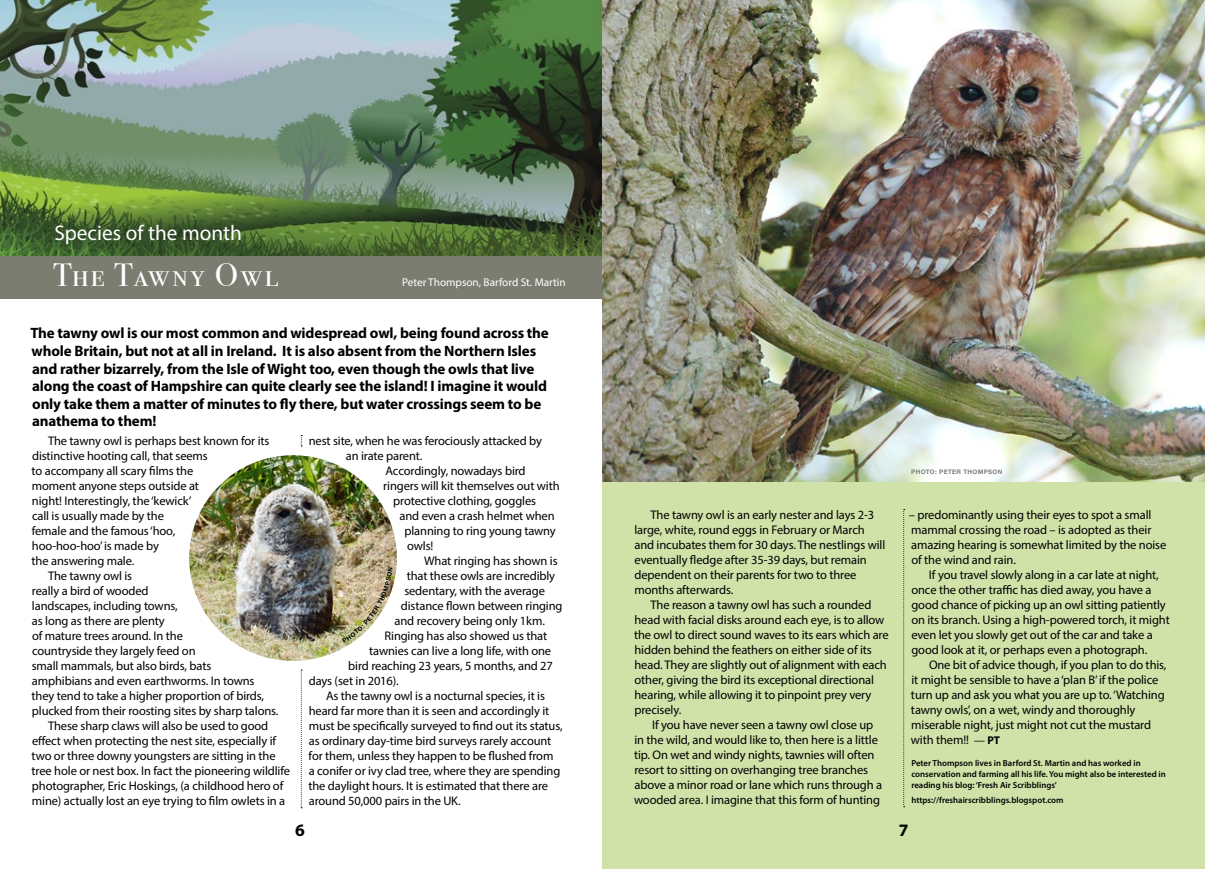
<style>
.page{position:relative;width:1205px;height:869px;background:#fff}
.page>*{position:absolute;margin:0;border:0;box-sizing:border-box;transform-origin:0 0}
.t1{font:32.5px "Bodoni Svty Two SCITCTT";letter-spacing:.07em;color:#fff}
.t2{font:21.25px "Myriad Pro";color:#fff}
.t3{font:700 17.5px "Myriad Pro";color:#000}
.t4{font:700 15px/17.5px "Myriad Pro";letter-spacing:-.01em;color:#000}
.t5{font:12.5px/15px "Myriad Pro";letter-spacing:-.01em;color:#000}
.t6{font:11.25px "Myriad Pro";color:#fff}
.t7{font:600 8.75px/11.2px "Myriad Pro";color:#000}
.t8{font:700 6.25px "Helvetica Neue LT Std";letter-spacing:.05em;color:#7c7c7c}
.s1{font-size:11.25px}
.s2{font-weight:700;font-size:11.25px}
</style>
<div class="page">
<svg style="left:301px;top:669px;width:1px;height:139px"></svg>
<img style="left:0;top:0;width:602px;height:256px">
<div style="left:0;top:256px;width:602px;height:43px;background:#7c7d71"></div>
<div style="left:602px;top:0;width:603px;height:868px;background:#d1e2a9"></div>
<img style="left:602px;top:0;width:603px;height:481px">
<img style="left:189px;top:455px;width:208px;height:205px">
<svg style="left:903px;top:509px;width:2px;height:298px"></svg>
<svg style="left:342px;top:567px;width:51px;height:75px"></svg>
<h2 class="t2" style="left:54px;top:219px;width:189px">Species of the month</h2>
<h1 class="t1" style="left:53px;top:255px;width:226px">The Tawny Owl</h1>
<p class="t6" style="left:402px;top:275px;width:165px">Peter Thompson, Barford St. Martin</p>
<p class="t4" style="left:30px;top:324px;width:520px">The tawny owl is our most common and widespread owl, being found across the whole Britain, but not at all in Ireland. It is also absent from the Northern Isles and rather bizarrely, from the Isle of Wight too, even though the owls that live along the coast of Hampshire can quite clearly see the island! I imagine it would only take them a matter of minutes to fly there, but water crossings seem to be anathema to them!</p>
<p class="t5" style="left:48px;top:432px;width:223px">The tawny owl is perhaps best known for its</p>
<p class="t5" style="left:32px;top:447px;width:177px">distinctive hooting call, that seems</p>
<p class="t5" style="left:32px;top:462px;width:163px">to accompany all scary films the</p>
<p class="t5" style="left:32px;top:477px;width:169px">moment anyone steps outside at</p>
<p class="t5" style="left:32px;top:492px;width:161px">night! Interestingly, the ‘kewick’</p>
<p class="t5" style="left:32px;top:507px;width:133px">call is usually made by the</p>
<p class="t5" style="left:32px;top:522px;width:145px">female and the famous ‘hoo,</p>
<p class="t5" style="left:32px;top:537px;width:128px">hoo-hoo-hoo’ is made by</p>
<p class="t5" style="left:32px;top:552px;width:104px">the answering male.</p>
<p class="t5" style="left:48px;top:567px;width:86px">The tawny owl is</p>
<p class="t5" style="left:32px;top:582px;width:118px">really a bird of wooded</p>
<p class="t5" style="left:32px;top:597px;width:147px">landscapes, including towns,</p>
<p class="t5" style="left:32px;top:612px;width:134px">as long as there are plenty</p>
<p class="t5" style="left:32px;top:627px;width:152px">of mature trees around. In the</p>
<p class="t5" style="left:32px;top:642px;width:165px">countryside they largely feed on</p>
<p class="t5" style="left:32px;top:657px;width:181px">small mammals, but also birds, bats</p>
<p class="t5" style="left:32px;top:672px;width:224px">amphibians and even earthworms. In towns</p>
<p class="t5" style="left:32px;top:687px;width:234px">they tend to take a higher proportion of birds,</p>
<p class="t5" style="left:32px;top:702px;width:248px">plucked from their roosting sites by sharp talons.</p>
<p class="t5" style="left:48px;top:717px;width:222px">These sharp claws will also be used to good</p>
<p class="t5" style="left:32px;top:732px;width:246px">effect when protecting the nest site, especially if</p>
<p class="t5" style="left:32px;top:747px;width:245px">two or three downy youngsters are sitting in the</p>
<p class="t5" style="left:32px;top:762px;width:260px">tree hole or nest box. In fact the pioneering wildlife</p>
<p class="t5" style="left:32px;top:777px;width:253px">photographer, Eric Hoskings, (a childhood hero of</p>
<p class="t5" style="left:32px;top:792px;width:255px">mine) actually lost an eye trying to film owlets in a</p>
<p class="t5" style="left:346px;top:432px;width:198px;text-indent:-37px">nest site, when he was ferociously attacked by an irate parent.</p>
<p class="t5" style="left:386px;top:462px;width:142px">Accordingly, nowadays bird</p>
<p class="t5" style="left:383px;top:477px;width:178px">ringers will kit themselves out with</p>
<p class="t5" style="left:393px;top:492px;width:144px">protective clothing, goggles</p>
<p class="t5" style="left:399px;top:507px;width:157px">and even a crash helmet when</p>
<p class="t5" style="left:404px;top:522px;width:153px">planning to ring young tawny</p>
<p class="t5" style="left:407px;top:537px;width:28px">owls!</p>
<p class="t5" style="left:424px;top:552px;width:135px">What ringing has shown is</p>
<p class="t5" style="left:407px;top:567px;width:150px">that these owls are incredibly</p>
<p class="t5" style="left:404px;top:582px;width:142px">sedentary, with the average</p>
<p class="t5" style="left:401px;top:597px;width:163px">distance flown between ringing</p>
<p class="t5" style="left:394px;top:612px;width:152px">and recovery being only 1km.</p>
<p class="t5" style="left:384px;top:627px;width:164px">Ringing has also showed us that</p>
<p class="t5" style="left:369px;top:642px;width:183px">tawnies can live a long life, with one</p>
<p class="t5" style="left:348px;top:657px;width:206px">bird reaching 23 years, 5 months, and 27</p>
<p class="t5" style="left:309px;top:672px;width:91px">days (set in 2016).</p>
<p class="t5" style="left:326px;top:687px;width:220px">As the tawny owl is a nocturnal species, it is</p>
<p class="t5" style="left:309px;top:702px;width:242px">heard far more than it is seen and accordingly it</p>
<p class="t5" style="left:309px;top:717px;width:255px">must be specifically surveyed to find out its status,</p>
<p class="t5" style="left:309px;top:732px;width:244px">as ordinary day-time bird surveys rarely account</p>
<p class="t5" style="left:309px;top:747px;width:246px">for them, unless they happen to be flushed from</p>
<p class="t5" style="left:309px;top:762px;width:253px">a conifer or ivy clad tree, where they are spending</p>
<p class="t5" style="left:308px;top:777px;width:241px">the daylight hours. It is estimated that there are</p>
<p class="t5" style="left:309px;top:792px;width:153px">around 50,000 pairs in the UK.</p>
<h3 class="t3" style="left:295px;top:818px;width:11px">6</h3>
<p class="t8" style="left:911px;top:467px;width:93px">PHOTO: PETER THOMPSON</p>
<p class="t5" style="left:634px;top:506px;width:252px;text-indent:16px">The tawny owl is an early nester and lays 2-3 large, white, round eggs in February or March and incubates them for 30 days. The nestlings will eventually fledge after 35-39 days, but remain dependent on their parents for two to three months afterwards.</p>
<p class="t5" style="left:634px;top:596px;width:256px;text-indent:16px">The reason a tawny owl has such a rounded head with facial disks around each eye, is to allow the owl to direct sound waves to its ears which are hidden behind the feathers on either side of its head. They are slightly out of alignment with each other, giving the bird its exceptional directional hearing, while allowing it to pinpoint prey very precisely.</p>
<p class="t5" style="left:634px;top:716px;width:250px;text-indent:18px">If you have never seen a tawny owl close up in the wild, and would like to, then here is a little tip. On wet and windy nights, tawnies will often resort to sitting on overhanging tree branches above a minor road or lane which runs through a wooded area. I imagine that this form of hunting</p>
<p class="t5" style="left:909px;top:506px;width:259px">– predominantly using their eyes to spot a small mammal crossing the road – is adopted as their amazing hearing is somewhat limited by the noise of the wind and rain.</p>
<p class="t5" style="left:911px;top:566px;width:260px;text-indent:18px">If you travel slowly along in a car late at night, once the other traffic has died away, you have a good chance of picking up an owl sitting patiently on its branch. Using a high-powered torch, it might even let you slowly get out of the car and take a good look at it, or perhaps even a photograph.</p>
<p class="t5" style="left:911px;top:656px;width:257px;text-indent:18px">One bit of advice though, if you plan to do this, it might be sensible to have a ‘plan B’ if the police turn up and ask you what you are up to. ‘Watching tawny owls’, on a wet, windy and thoroughly miserable night, just might not cut the mustard with them!! <span class="s1">—</span> <span class="s2">PT</span></p>
<p class="t7" style="left:911px;top:756px;width:256px">Peter Thompson lives in Barford St. Martin and has worked in conservation and farming all his life. You might also be interested in reading his blog: ‘Fresh Air Scribblings’</p>
<p class="t7" style="left:911px;top:794px;width:154px">https://freshairscribblings.blogspot.com</p>
<h3 class="t3" style="left:899px;top:818px;width:11px">7</h3>
</div>
